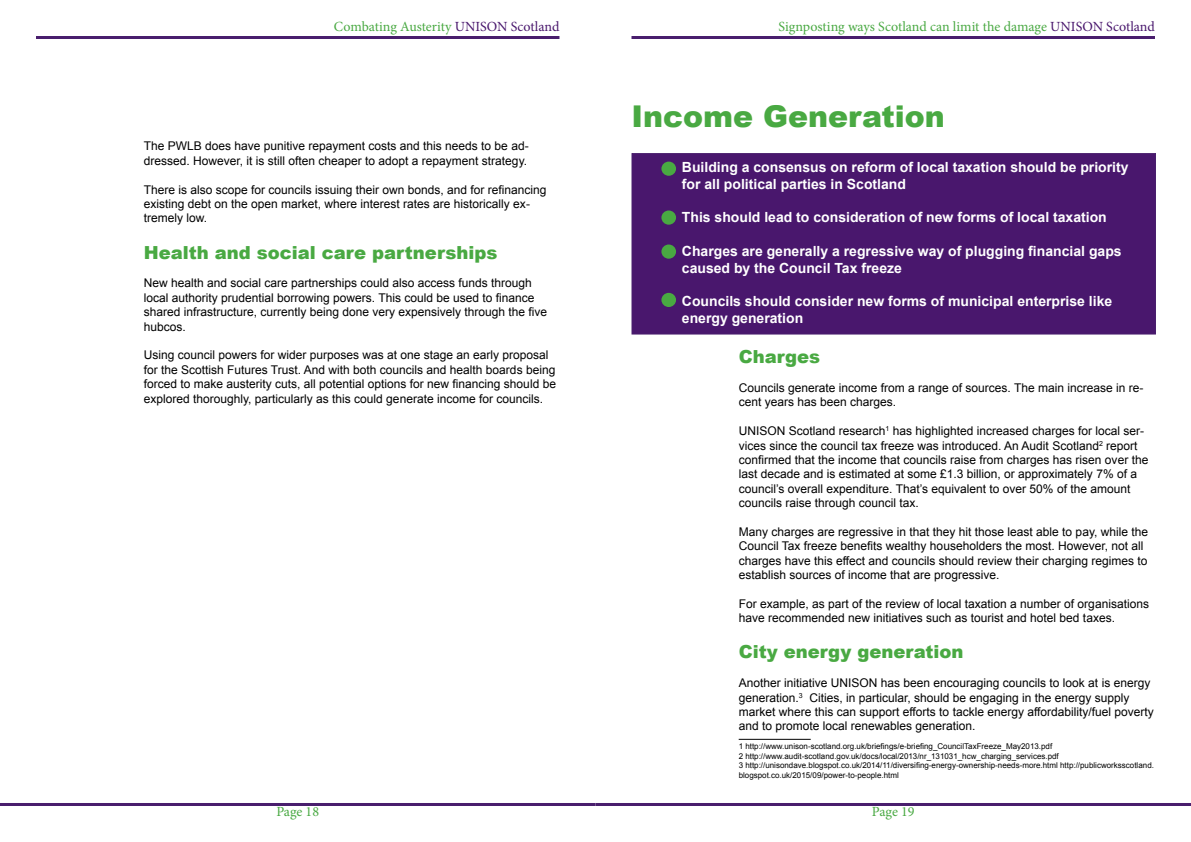
<style>
.page{position:relative;width:1191px;height:842px;background:#fff}
.page>*{position:absolute;margin:0;border:0;box-sizing:border-box;transform-origin:0 0}
.t1{font:900 30px "Arial";color:#49a942}
.t2{font:900 18px "Arial";color:#49a942}
.t3{font:700 14px/16.8px "Arial";color:#fff}
.t4{font:14px "Minion Pro";color:#49a942}
.t5{font:12px/14.4px "Arial";color:#000}
.t6{font:8px/9.6px "Arial";color:#000}
.s1{color:#49176d}
</style>
<div class="page">
<hr style="left:0;top:803px;width:595px;height:3px;background:#491e6d">
<hr style="left:36px;top:36px;width:523px;height:3px;background:#491e6d">
<div style="left:631px;top:153px;width:525px;height:181px;background:#49176d;border:1px solid #491e6d"></div>
<div style="left:661px;top:162px;width:15px;height:14px;background:#49a942;border-radius:50%"></div>
<div style="left:661px;top:210px;width:15px;height:15px;background:#49a942;border-radius:50%"></div>
<div style="left:661px;top:244px;width:15px;height:15px;background:#49a942;border-radius:50%"></div>
<div style="left:661px;top:293px;width:15px;height:14px;background:#49a942;border-radius:50%"></div>
<hr style="left:738px;top:739px;width:72px;height:1px;background:#000">
<hr style="left:595px;top:803px;width:596px;height:3px;background:#491e6d">
<hr style="left:631px;top:36px;width:524px;height:3px;background:#491e6d">
<p class="t4" style="left:334px;top:17px;width:227px">Combating Austerity <span class="s1">UNISON Scotland</span></p>
<p class="t5" style="left:144px;top:139px;width:386px">The PWLB does have punitive repayment costs and this needs to be ad&shy;dressed. However, it is still often cheaper to adopt a repayment strategy.</p>
<p class="t5" style="left:144px;top:182px;width:404px">There is also scope for councils issuing their own bonds, and for refinancing existing debt on the open market, where interest rates are historically ex&shy;tremely low.</p>
<h2 class="t2" style="left:144px;top:239px;width:355px">Health and social care partnerships</h2>
<p class="t5" style="left:144px;top:276px;width:405px">New health and social care partnerships could also access funds through local authority prudential borrowing powers. This could be used to finance shared infrastructure, currently being done very expensively through the five hubcos.</p>
<p class="t5" style="left:144px;top:348px;width:414px">Using council powers for wider purposes was at one stage an early proposal for the Scottish Futures Trust. And with both councils and health boards being forced to make austerity cuts, all potential options for new financing should be explored thoroughly, particularly as this could generate income for councils.</p>
<p class="t4" style="left:276px;top:802px;width:44px">Page 18</p>
<p class="t4" style="left:778px;top:17px;width:378px">Signposting ways Scotland can limit the damage <span class="s1">UNISON Scotland</span></p>
<h1 class="t1" style="left:631px;top:95px;width:315px">Income Generation</h1>
<p class="t3" style="left:682px;top:159px;width:448px">Building a consensus on reform of local taxation should be priority for all political parties in Scotland</p>
<p class="t3" style="left:682px;top:209px;width:426px">This should lead to consideration of new forms of local taxation</p>
<p class="t3" style="left:682px;top:243px;width:441px">Charges are generally a regressive way of plugging financial gaps caused by the Council Tax freeze</p>
<p class="t3" style="left:682px;top:293px;width:432px">Councils should consider new forms of municipal enterprise like energy generation</p>
<h2 class="t2" style="left:738px;top:344px;width:83px">Charges</h2>
<p class="t5" style="left:738px;top:381px;width:406px">Councils generate income from a range of sources. The main increase in re&shy;cent years has been charges.</p>
<p class="t5" style="left:738px;top:424px;width:411px">UNISON Scotland research<sup>1</sup> has highlighted increased charges for local ser&shy;vices since the council tax freeze was introduced. An Audit Scotland<sup>2</sup> report confirmed that the income that councils raise from charges has risen over the last decade and is estimated at some £1.3 billion, or approximately 7% of a council’s overall expenditure. That’s equivalent to over 50% of the amount councils raise through council tax.</p>
<p class="t5" style="left:738px;top:525px;width:411px">Many charges are regressive in that they hit those least able to pay, while the Council Tax freeze benefits wealthy householders the most. However, not all charges have this effect and councils should review their charging regimes to establish sources of income that are progressive.</p>
<p class="t5" style="left:738px;top:597px;width:412px">For example, as part of the review of local taxation a number of organisations have recommended new initiatives such as tourist and hotel bed taxes.</p>
<h2 class="t2" style="left:738px;top:639px;width:226px">City energy generation</h2>
<p class="t5" style="left:738px;top:676px;width:417px">Another initiative UNISON has been encouraging councils to look at is energy generation.<sup>3</sup> Cities, in particular, should be engaging in the energy supply market where this can support efforts to tackle energy affordability/fuel poverty and to promote local renewables generation.</p>
<p class="t6" style="left:738px;top:741px;width:417px">1 http://www.unison-scotland.org.uk/briefings/e-briefing_CouncilTaxFreeze_May2013.pdf<br>2 http://www.audit-scotland.gov.uk/docs/local/2013/nr_131031_hcw_charging_services.pdf<br>3 http://unisondave.blogspot.co.uk/2014/11/diversifing-energy-ownership-needs-more.html http://publicworksscotland. blogspot.co.uk/2015/09/power-to-people.html</p>
<p class="t4" style="left:872px;top:802px;width:44px">Page 19</p>
</div>
